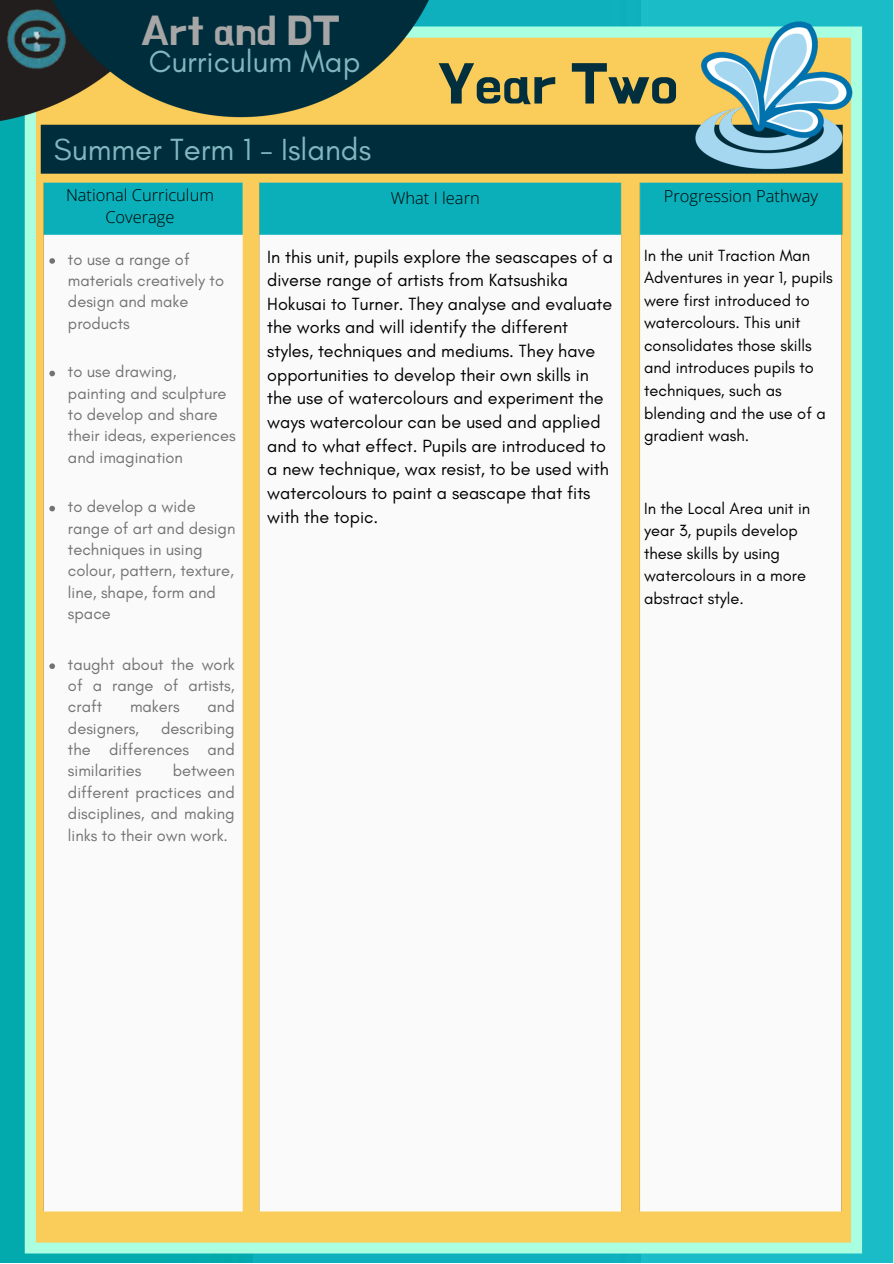
<style>
.page{position:relative;width:894px;height:1264px;background:#fff}
.page>*{position:absolute;margin:0;border:0;box-sizing:border-box;transform-origin:0 0}
.t1{font:55.35px "BMHANNA";color:#012f3d}
.t2{font:40.35px "BMHANNA";color:#a6a6a6}
.t3{font:31.05px "Glacial Indifference";color:#82b7c1}
.t4{font:18px/23.7px "Glacial Indifference";color:#000}
.t5{font:16.5px/21.3px "Glacial Indifference";color:#737373}
.t6{font:16.5px/22.5px "Glacial Indifference";color:#000}
.t7{font:300 16.5px/21.3px "Open Sans";color:#000;text-align:center}
</style>
<div class="page">
<div style="left:0;top:0;width:892px;height:1262px;background:#19bcc7"></div>
<img style="left:0;top:0;width:868px;height:1260px">
<img style="left:0;top:6px;width:71px;height:65px">
<img style="left:34px;top:14px;width:825px;height:1204px">
<h1 class="t2" style="left:141px;top:11px;width:200px">Art and DT</h1>
<p class="t3" style="left:149px;top:43px;width:213px">Curriculum Map</p>
<h3 class="t3" style="left:54px;top:130px;width:318px">Summer Term 1 - Islands</h3>
<h2 class="t1" style="left:438px;top:56px;width:241px">Year Two</h2>
<h3 class="t7" style="left:66px;top:184px;width:149px">National Curriculum<br>Coverage</h3>
<p class="t7" style="left:391px;top:186px;width:90px">What I learn</p>
<p class="t7" style="left:663px;top:185px;width:156px">Progression Pathway</p>
<p class="t5" style="left:68px;top:248px;width:157px">to use a range of materials creatively to design and make products</p>
<p class="t5" style="left:68px;top:361px;width:169px">to use drawing, painting and sculpture to develop and share their ideas, experiences and imagination</p>
<p class="t5" style="left:68px;top:495px;width:169px">to develop a wide range of art and design techniques in using colour, pattern, texture, line, shape, form and space</p>
<p class="t5" style="left:68px;top:653px;width:168px;text-align:justify">taught about the work of a range of artists, craft</p>
<p class="t6" style="left:644px;top:244px;width:190px">In the unit Traction Man<br>Adventures in year 1, pupils were first introduced to watercolours. This unit consolidates those skills and introduces pupils to techniques, such as blending and the use of a gradient wash.</p>
<p class="t4" style="left:267px;top:244px;width:347px">In this unit, pupils explore the seascapes of a diverse range of artists from Katsushika Hokusai to Turner. They analyse and evaluate the works and will identify the different styles, techniques and mediums. They have opportunities to develop their own skills in the use of watercolours and experiment the ways watercolour can be used and applied and to what effect. Pupils are introduced to a new technique, wax resist, to be used with watercolours to paint a seascape that fits with the topic.</p>
<p class="t6" style="left:644px;top:497px;width:168px">In the Local Area unit in year 3, pupils develop these skills by using watercolours in a more abstract style.</p>
<p class="t5" style="left:130px;top:696px;width:51px">makers</p>
<p class="t5" style="left:207px;top:696px;width:29px">and</p>
<p class="t5" style="left:68px;top:717px;width:73px">designers,</p>
<p class="t5" style="left:68px;top:717px;width:168px;text-align:justify;text-indent:93px">describing the differences and similarities</p>
<p class="t5" style="left:68px;top:760px;width:168px;text-align:justify;text-indent:105px">between different practices and disciplines, and making links to their own work.</p>
</div>
